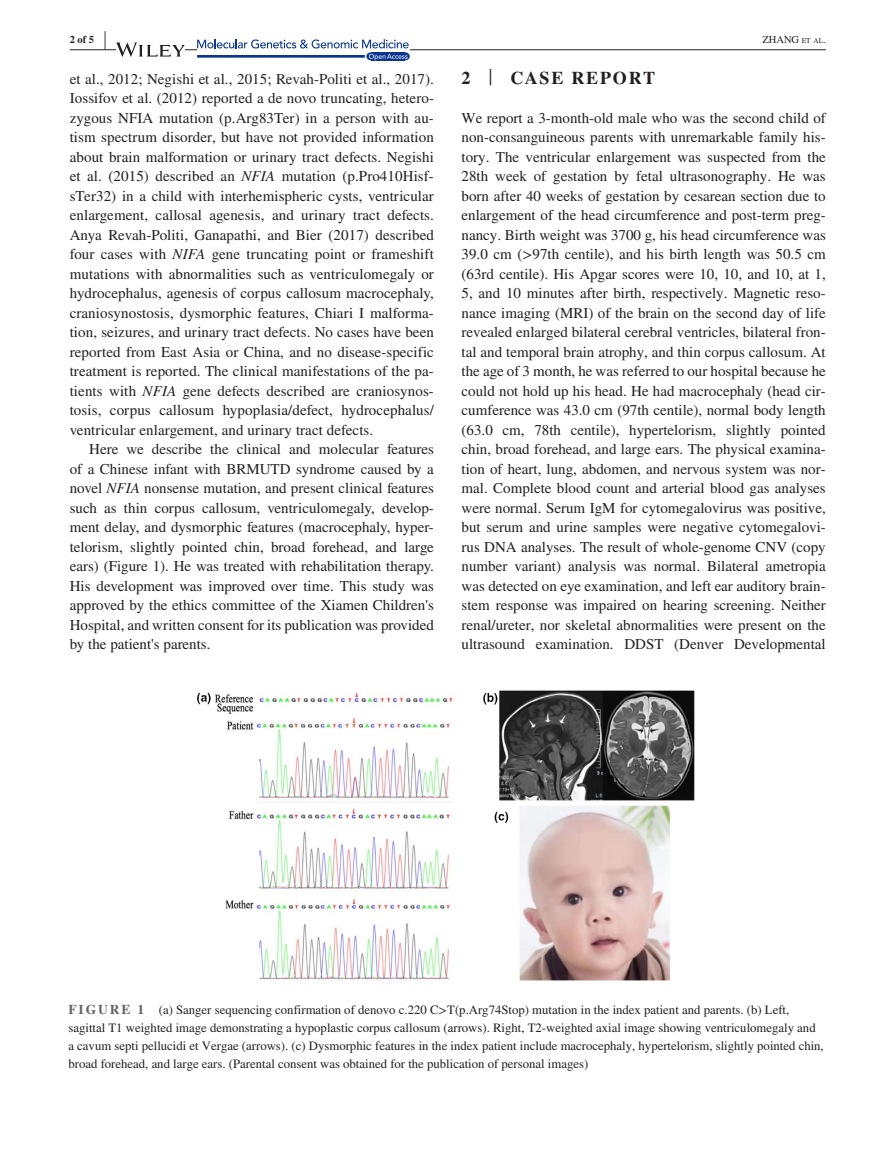
<style>
.page{position:relative;width:893px;height:1174px;background:#fff}
.page>*{position:absolute;margin:0;border:0;box-sizing:border-box;transform-origin:0 0}
.t1{font:700 25.95px "STIX";color:#231f20;scale:.36 1}
.t2{font:700 18px "STIX";letter-spacing:.1em;color:#231f20}
.t3{font:15px/19.5px "STIX";color:#231f20;text-align:justify}
.t4{font:12.75px/18px "STIX";color:#231f20}
.t5{font:10.5px "STIX";color:#231f20}
.t6{font:700 10.5px "STIX";color:#231f20}
.s1{font-size:7.35px}
.s2{font-style:italic}
.s3{font-weight:400;font-size:23.7px}
.s4{font-weight:700;font-size:13.5px;color:#636366}
</style>
<div class="page">
<hr style="left:70px;top:49px;width:756px;height:1px;background:#231f20">
<svg style="left:116px;top:43px;width:69px;height:14px"></svg>
<svg style="left:197px;top:39px;width:212px;height:21px"></svg>
<img style="left:198px;top:690px;width:497px;height:291px">
<p class="t6" style="left:70px;top:33px;width:26px">2 of 5</p>
<h1 class="t1" style="left:104px;top:24px;width:7px">|</h1>
<p class="t5" style="left:762px;top:32px;width:65px">ZHANG <span class="s1">et al</span>.</p>
<p class="t3" style="left:70px;top:70px;width:366px">et al., 2012; Negishi et al., 2015; Revah-Politi et al., 2017).<br>Iossifov et al. (2012) reported a de novo truncating, hetero&shy;zygous NFIA mutation (p.Arg83Ter) in a person with au&shy;tism spectrum disorder, but have not provided information about brain malformation or urinary tract defects. Negishi et al. (2015) described an <span class="s2">NFIA</span> mutation (p.Pro410Hisf&shy;sTer32) in a child with interhemispheric cysts, ventricular enlargement, callosal agenesis, and urinary tract defects.<br>Anya Revah-Politi, Ganapathi, and Bier (2017) described four cases with <span class="s2">NIFA</span> gene truncating point or frameshift mutations with abnormalities such as ventriculomegaly or hydrocephalus, agenesis of corpus callosum macrocephaly, craniosynostosis, dysmorphic features, Chiari I malforma&shy;tion, seizures, and urinary tract defects. No cases have been reported from East Asia or China, and no disease-specific treatment is reported. The clinical manifestations of the pa&shy;tients with <span class="s2">NFIA</span> gene defects described are craniosynos&shy;tosis, corpus callosum hypoplasia/defect, hydrocephalus/ ventricular enlargement, and urinary tract defects.</p>
<p class="t3" style="left:70px;top:440px;width:366px;text-indent:20px">Here we describe the clinical and molecular features of a Chinese infant with BRMUTD syndrome caused by a novel <span class="s2">NFIA</span> nonsense mutation, and present clinical features such as thin corpus callosum, ventriculomegaly, develop&shy;ment delay, and dysmorphic features (macrocephaly, hyper&shy;telorism, slightly pointed chin, broad forehead, and large ears) (Figure 1). He was treated with rehabilitation therapy.<br>His development was improved over time. This study was approved by the ethics committee of the Xiamen Children's Hospital, and written consent for its publication was provided by the patient's parents.</p>
<p class="t2" style="left:462px;top:67px;width:195px">2 <span class="s3">|</span> CASE REPORT</p>
<p class="t3" style="left:462px;top:109px;width:366px">We report a 3-month-old male who was the second child of non-consanguineous parents with unremarkable family his&shy;tory. The ventricular enlargement was suspected from the 28th week of gestation by fetal ultrasonography. He was born after 40 weeks of gestation by cesarean section due to enlargement of the head circumference and post-term preg&shy;nancy. Birth weight was 3700 g, his head circumference was 39.0 cm (&gt;97th centile), and his birth length was 50.5 cm (63rd centile). His Apgar scores were 10, 10, and 10, at 1, 5, and 10 minutes after birth, respectively. Magnetic reso&shy;nance imaging (MRI) of the brain on the second day of life revealed enlarged bilateral cerebral ventricles, bilateral fron&shy;tal and temporal brain atrophy, and thin corpus callosum. At the age of 3 month, he was referred to our hospital because he could not hold up his head. He had macrocephaly (head cir&shy;cumference was 43.0 cm (97th centile), normal body length (63.0 cm, 78th centile), hypertelorism, slightly pointed chin, broad forehead, and large ears. The physical examina&shy;tion of heart, lung, abdomen, and nervous system was nor&shy;mal. Complete blood count and arterial blood gas analyses were normal. Serum IgM for cytomegalovirus was positive, but serum and urine samples were negative cytomegalovi&shy;rus DNA analyses. The result of whole-genome CNV (copy number variant) analysis was normal. Bilateral ametropia was detected on eye examination, and left ear auditory brain&shy;stem response was impaired on hearing screening. Neither renal/ureter, nor skeletal abnormalities were present on the ultrasound examination. DDST (Denver Developmental</p>
<p class="t4" style="left:68px;top:1001px;width:757px"><span class="s4">FIGURE 1</span> (a) Sanger sequencing confirmation of denovo c.220 C&gt;T(p.Arg74Stop) mutation in the index patient and parents. (b) Left, sagittal T1 weighted image demonstrating a hypoplastic corpus callosum (arrows). Right, T2-weighted axial image showing ventriculomegaly and a cavum septi pellucidi et Vergae (arrows). (c) Dysmorphic features in the index patient include macrocephaly, hypertelorism, slightly pointed chin, broad forehead, and large ears. (Parental consent was obtained for the publication of personal images)</p>
</div>
